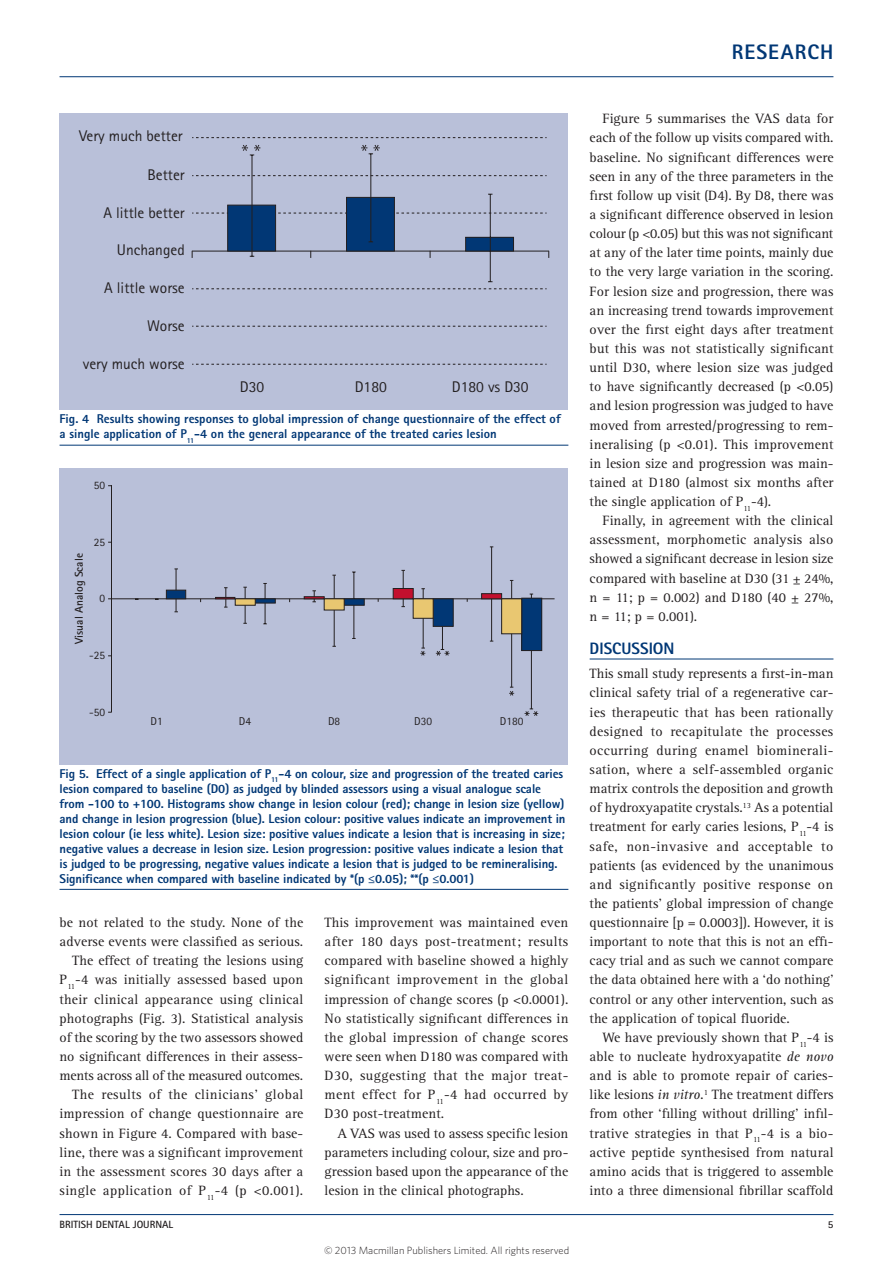
<style>
.page{position:relative;width:893px;height:1263px;background:#fff}
.page>*{position:absolute;margin:0;border:0;box-sizing:border-box;transform-origin:0 0}
.t1{font:800 21px "Rotis Sans Serif Std";letter-spacing:.055em;color:#013775}
.crosshead_1{font:800 16.5px "Rotis Sans Serif Std";color:#013775}
.t2{font:15.45px "Rotis Sans Serif Std";color:#231f20}
.body{font:13.95px/19.2px "Rotis Serif Std";color:#231f20;text-align:justify}
.body_fullout{font:13.95px/19.2px "Rotis Serif Std";letter-spacing:.01em;color:#231f20}
.table_fig_caption{font:800 12.75px/15px "Rotis Sans Serif Std";letter-spacing:-.005em;color:#013775}
.t3{font:11.4px "Rotis Sans Serif Std";color:#231f20}
.t4{font:700 11.4px "Rotis Sans Serif Std";color:#231f20}
.t5{font:300 10.5px "Whitney";color:#231f20}
.t6{font:700 10.5px "Rotis Sans Serif Std";color:#231f20}
.s1{font-style:italic}
</style>
<div class="page">
<hr style="left:60px;top:76px;width:773px;height:1px;background:#013775">
<hr style="left:590px;top:659px;width:243px;height:1px;background:#013775">
<div style="left:60px;top:114px;width:508px;height:296px;background:#b9c0d9"></div>
<svg style="left:192px;top:137px;width:355px;height:1px"></svg>
<svg style="left:192px;top:288px;width:355px;height:1px"></svg>
<svg style="left:192px;top:326px;width:355px;height:1px"></svg>
<svg style="left:192px;top:364px;width:355px;height:1px"></svg>
<svg style="left:192px;top:145px;width:357px;height:137px"></svg>
<div style="left:60px;top:468px;width:508px;height:296px;background:#b9c0d9"></div>
<hr style="left:531px;top:594px;width:1px;height:115px;background:#231f20">
<hr style="left:111px;top:485px;width:1px;height:227px;background:#231f20">
<hr style="left:111px;top:598px;width:444px;height:1px;background:#231f20">
<div style="left:166px;top:590px;width:20px;height:9px;background:#013775;border:1px solid #231f20"></div>
<svg style="left:175px;top:546px;width:367px;height:142px"></svg>
<svg style="left:420px;top:648px;width:5px;height:8px"></svg>
<svg style="left:436px;top:649px;width:14px;height:7px"></svg>
<svg style="left:509px;top:687px;width:5px;height:9px"></svg>
<svg style="left:525px;top:709px;width:13px;height:7px"></svg>
<div style="left:215px;top:597px;width:20px;height:2px;border:1px solid #231f20"></div>
<div style="left:304px;top:596px;width:20px;height:3px;background:#c3102e;border:1px solid #231f20"></div>
<div style="left:393px;top:588px;width:20px;height:11px;background:#c3102e;border:1px solid #231f20"></div>
<svg style="left:481px;top:593px;width:21px;height:6px"></svg>
<div style="left:235px;top:598px;width:21px;height:7px;background:#e9c771;border:1px solid #231f20"></div>
<div style="left:324px;top:598px;width:20px;height:12px;background:#e9c771;border:1px solid #231f20"></div>
<div style="left:413px;top:598px;width:20px;height:20px;background:#e9c771;border:1px solid #231f20"></div>
<div style="left:501px;top:598px;width:21px;height:36px;background:#e9c771;border:1px solid #231f20"></div>
<hr style="left:60px;top:445px;width:508px;height:1px;background:#013775">
<hr style="left:60px;top:889px;width:508px;height:1px;background:#013775">
<hr style="left:60px;top:1214px;width:773px;height:1px;background:#013775">
<h1 class="t1" style="left:732px;top:39px;width:103px">RESEARCH</h1>
<p class="t2" style="left:79px;top:127px;width:105px">Very much better</p>
<p class="t2" style="left:148px;top:166px;width:39px">Better</p>
<p class="t2" style="left:103px;top:203px;width:83px">A little better</p>
<p class="t2" style="left:117px;top:241px;width:69px">Unchanged</p>
<p class="t2" style="left:104px;top:279px;width:82px">A little worse</p>
<p class="t2" style="left:147px;top:316px;width:39px">Worse</p>
<p class="t2" style="left:83px;top:354px;width:104px">very much worse</p>
<p class="t2" style="left:240px;top:377px;width:26px">D30</p>
<p class="t2" style="left:355px;top:377px;width:34px">D180</p>
<p class="t2" style="left:452px;top:377px;width:78px">D180 vs D30</p>
<p class="table_fig_caption" style="left:60px;top:411px;width:503px">Fig. 4 Results showing responses to global impression of change questionnaire of the effect of a single application of P<sub>11</sub>‑4 on the general appearance of the treated caries lesion</p>
<p class="t3" style="left:94px;top:478px;width:13px">50</p>
<p class="t4" style="left:72px;top:644px;width:92px;rotate:-90deg">Visual Analog Scale</p>
<p class="t3" style="left:94px;top:535px;width:13px">25</p>
<p class="t3" style="left:99px;top:592px;width:7px">0</p>
<p class="t3" style="left:89px;top:649px;width:17px">-25</p>
<p class="t3" style="left:89px;top:705px;width:17px">-50</p>
<p class="t3" style="left:151px;top:714px;width:14px">D1</p>
<p class="t3" style="left:239px;top:714px;width:14px">D4</p>
<p class="t3" style="left:328px;top:714px;width:14px">D8</p>
<p class="t3" style="left:414px;top:714px;width:19px">D30</p>
<p class="t3" style="left:500px;top:714px;width:25px">D180</p>
<p class="table_fig_caption" style="left:60px;top:766px;width:507px">Fig 5. Effect of a single application of P<sub>11</sub>‑4 on colour, size and progression of the treated caries lesion compared to baseline (D0) as judged by blinded assessors using a visual analogue scale from ‑100 to +100. Histograms show change in lesion colour (red); change in lesion size (yellow) and change in lesion progression (blue). Lesion colour: positive values indicate an improvement in lesion colour (ie less white). Lesion size: positive values indicate a lesion that is increasing in size; negative values a decrease in lesion size. Lesion progression: positive values indicate a lesion that is judged to be progressing, negative values indicate a lesion that is judged to be remineralising.<br>Significance when compared with baseline indicated by *(p ≤0.05); **(p ≤0.001)</p>
<p class="body_fullout" style="left:60px;top:913px;width:245px">be not related to the study. None of the adverse events were classified as serious.</p>
<p class="body" style="left:60px;top:951px;width:245px;text-indent:13px">The effect of treating the lesions using P<sub>11</sub>‑4 was initially assessed based upon their clinical appearance using clinical photographs (Fig. 3). Statistical analysis of the scoring by the two assessors showed no significant differences in their assess&shy;ments across all of the measured outcomes.</p>
<p class="body" style="left:60px;top:1085px;width:245px;text-indent:13px">The results of the clinicians’ global impression of change questionnaire are shown in Figure 4. Compared with base&shy;line, there was a significant improvement in the assessment scores 30 days after a single application of P<sub>11</sub>‑4 (p &lt;0.001).</p>
<p class="body" style="left:325px;top:913px;width:245px">This improvement was maintained even after 180 days post-treatment; results compared with baseline showed a highly significant improvement in the global impression of change scores (p &lt;0.0001).<br>No statistically significant differences in the global impression of change scores were seen when D180 was compared with D30, suggesting that the major treat&shy;ment effect for P<sub>11</sub>‑4 had occurred by D30 post-treatment.</p>
<p class="body" style="left:325px;top:1124px;width:245px;text-indent:13px">A VAS was used to assess specific lesion parameters including colour, size and pro&shy;gression based upon the appearance of the lesion in the clinical photographs.</p>
<p class="body" style="left:590px;top:109px;width:245px;text-indent:13px">Figure 5 summarises the VAS data for each of the follow up visits compared with. baseline. No significant differences were seen in any of the three parameters in the first follow up visit (D4). By D8, there was a significant difference observed in lesion colour (p &lt;0.05) but this was not significant at any of the later time points, mainly due to the very large variation in the scoring.<br>For lesion size and progression, there was an increasing trend towards improvement over the first eight days after treatment but this was not statistically significant until D30, where lesion size was judged to have significantly decreased (p &lt;0.05) and lesion progression was judged to have moved from arrested/progressing to rem&shy;ineralising (p &lt;0.01). This improvement in lesion size and progression was main&shy;tained at D180 (almost six months after the single application of P<sub>11</sub>‑4).</p>
<p class="body" style="left:590px;top:511px;width:245px;text-indent:13px">Finally, in agreement with the clinical assessment, morphometic analysis also showed a significant decrease in lesion size compared with baseline at D30 (31 ± 24%, n = 11; p = 0.002) and D180 (40 ± 27%, n = 11; p = 0.001).</p>
<p class="crosshead_1" style="left:590px;top:638px;width:86px">DISCUSSION</p>
<p class="body_fullout" style="left:590px;top:664px;width:245px;text-align:justify">This small study represents a first-in-man clinical safety trial of a regenerative car&shy;ies therapeutic that has been rationally designed to recapitulate the processes occurring during enamel biominerali&shy;sation, where a self-assembled organic matrix controls the deposition and growth of hydroxyapatite crystals.<sup>13</sup> As a potential treatment for early caries lesions, P<sub>11</sub>‑4 is safe, non-invasive and acceptable to patients (as evidenced by the unanimous and significantly positive response on the patients’ global impression of change questionnaire [p = 0.0003]). However, it is important to note that this is not an effi&shy;cacy trial and as such we cannot compare the data obtained here with a ‘do nothing’ control or any other intervention, such as the application of topical fluoride.</p>
<p class="body" style="left:590px;top:1028px;width:245px;text-indent:13px">We have previously shown that P<sub>11</sub>‑4 is able to nucleate hydroxyapatite <span class="s1">de novo </span>and is able to promote repair of caries&shy;like lesions <span class="s1">in vitro.</span><sup>1</sup> The treatment differs from other ‘filling without drilling’ infil&shy;trative strategies in that P<sub>11</sub>‑4 is a bio&shy;active peptide synthesised from natural amino acids that is triggered to assemble into a three dimensional fibrillar scaffold</p>
<p class="t6" style="left:60px;top:1217px;width:115px">BRITISH DENTAL JOURNAL</p>
<p class="t6" style="left:828px;top:1217px;width:7px">5</p>
<p class="t5" style="left:324px;top:1243px;width:247px">© 2013 Macmillan Publishers Limited. All rights reserved</p>
</div>
